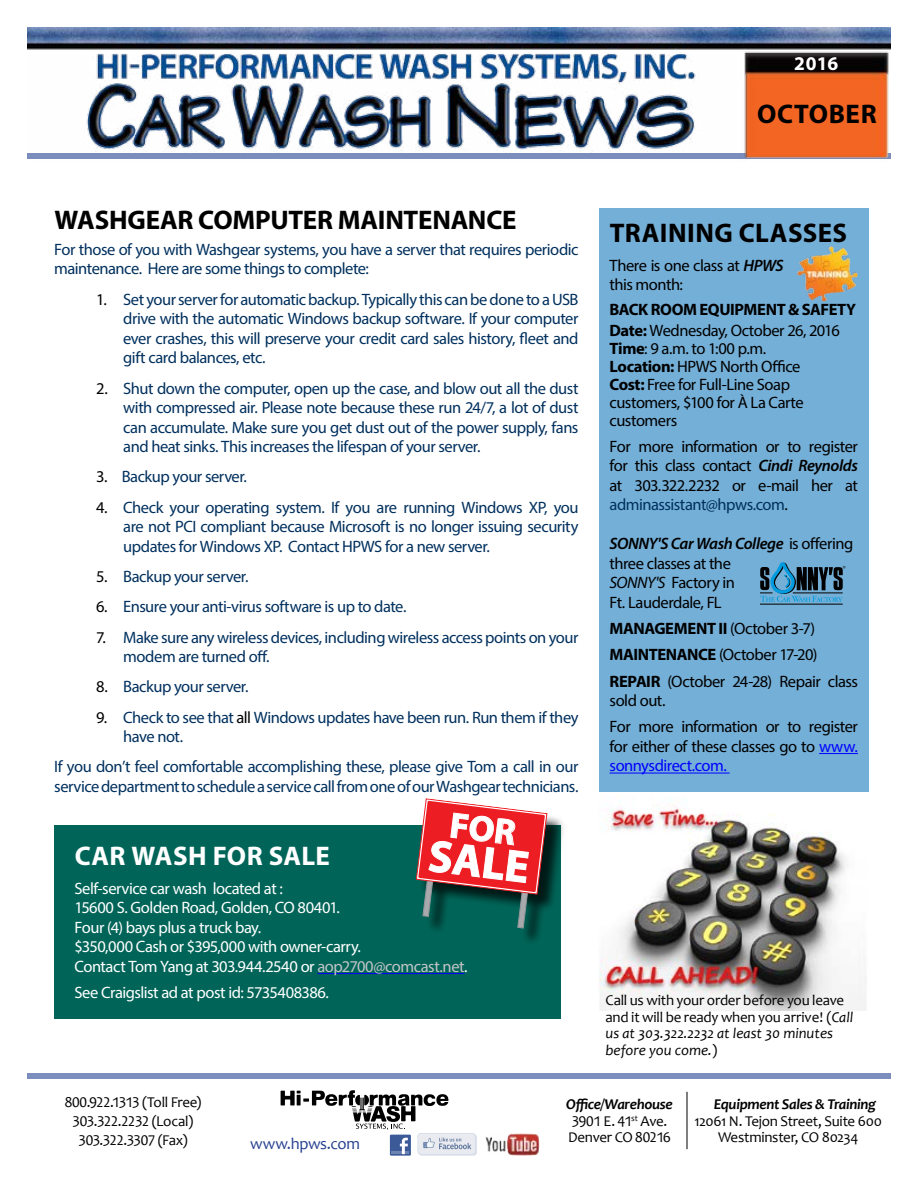
<style>
.page{position:relative;width:918px;height:1188px;background:#fff}
.page>*{position:absolute;margin:0;border:0;box-sizing:border-box;transform-origin:0 0}
.t1{font:700 45px "Myriad Pro";color:#fff}
.t2{font:700 27px "Myriad Pro";color:#000}
.t3{font:700 27px "Myriad Pro";letter-spacing:.01em;color:#fff}
.t4{font:700 27px "Myriad Pro";letter-spacing:.02em;color:#000}
.t5{font:700 19.5px "Myriad Pro";color:#fff}
.t6{font:16.5px/19.5px "Myriad Pro";letter-spacing:-.03em;color:#00305e}
.t7{font:16.5px/19.5px "Myriad Pro";letter-spacing:-.03em;color:#000}
.t8{font:16.5px/19.5px "Myriad Pro";letter-spacing:-.025em;color:#fff}
.t9{font:700 16.5px/20.7px "Myriad Pro";letter-spacing:-.025em;color:#000}
.t10{font:16.5px "Candara";letter-spacing:-.02em;color:#25408f}
.t11{font:15px/16.5px "Candara";letter-spacing:-.02em;color:#000;text-align:center}
.t12{font:italic 700 15px "Candara";letter-spacing:-.02em;color:#000}
.s1{color:#000}
.s2{color:#c2c4c6}
.s3{font-weight:600;font-style:italic}
.s4{font-weight:400}
.s5{font-weight:700}
.s6{color:#00305e}
.s7{font-style:italic}
.s8{color:#00f}
.s9{font-weight:700;font-style:italic}
</style>
<div class="page">
<hr style="left:687px;top:1092px;width:1px;height:57px;background:#000">
<img style="left:485px;top:1133px;width:54px;height:23px">
<svg style="left:281px;top:1090px;width:196px;height:66px"></svg>
<div style="left:27px;top:1073px;width:864px;height:6px;background:#7c8ebe"></div>
<img style="left:27px;top:27px;width:864px;height:132px">
<div style="left:54px;top:825px;width:507px;height:193px;background:#006558"></div>
<hr style="left:317px;top:973px;width:147px;height:1px;background:#00f">
<div style="left:599px;top:208px;width:270px;height:584px;background:#74afd7"></div>
<hr style="left:819px;top:753px;width:39px;height:1px;background:#00f">
<hr style="left:610px;top:773px;width:120px;height:1px;background:#00f">
<div style="left:418px;top:801px;width:148px;height:146px;background:#000;opacity:.75"></div>
<img style="left:797px;top:246px;width:61px;height:55px">
<hr style="left:760px;top:604px;width:83px;height:1px;background:#000">
<svg style="left:760px;top:562px;width:85px;height:40px"></svg>
<img style="left:599px;top:796px;width:267px;height:215px">
<svg style="left:416px;top:798px;width:132px;height:130px"></svg>
<p class="t5" style="left:794px;top:51px;width:46px">2016</p>
<h2 class="t4" style="left:757px;top:96px;width:121px">OCTOBER</h2>
<h2 class="t2" style="left:55px;top:202px;width:464px">WASHGEAR COMPUTER MAINTENANCE</h2>
<p class="t6" style="left:54px;top:239px;width:526px">For those of you with Washgear systems, you have a server that requires periodic maintenance. Here are some things to complete:</p>
<p class="t6" style="left:123px;top:289px;width:457px;text-align:justify;text-indent:-27px"><span class="s1">1.</span> Set your server for automatic backup. Typically this can be done to a USB drive with the automatic Windows backup software. If your computer ever crashes, this will preserve your credit card sales history, fleet and gift card balances, etc.</p>
<p class="t6" style="left:123px;top:378px;width:457px;text-align:justify;text-indent:-27px"><span class="s1">2.</span> Shut down the computer, open up the case, and blow out all the dust with compressed air. Please note because these run 24/7, a lot of dust can accumulate. Make sure you get dust out of the power supply, fans and heat sinks. This increases the lifespan of your server.</p>
<p class="t6" style="left:96px;top:467px;width:152px"><span class="s1">3.</span> Backup your server.</p>
<p class="t6" style="left:123px;top:497px;width:457px;text-align:justify;text-indent:-27px"><span class="s1">4.</span> Check your operating system. If you are running Windows XP, you are not PCI compliant because Microsoft is no longer issuing security updates for Windows XP. Contact HPWS for a new server.</p>
<p class="t6" style="left:96px;top:566px;width:154px"><span class="s1">5.</span> Backup your server.</p>
<p class="t6" style="left:96px;top:597px;width:312px"><span class="s1">6.</span> Ensure your anti-virus software is up to date.</p>
<p class="t6" style="left:123px;top:627px;width:457px;text-indent:-27px"><span class="s1">7.</span> Make sure any wireless devices, including wireless access points on your modem are turned off.</p>
<p class="t6" style="left:96px;top:677px;width:154px"><span class="s1">8.</span> Backup your server.</p>
<p class="t6" style="left:123px;top:707px;width:457px;text-indent:-27px"><span class="s1">9.</span> Check to see that <span class="s1">all</span> Windows updates have been run. Run them if they have not.</p>
<p class="t6" style="left:54px;top:757px;width:526px">If you don’t feel comfortable accomplishing these, please give Tom a call in our service department to schedule a service call from one of our Washgear technicians.</p>
<h1 class="t1" style="left:432px;top:826px;width:102px;rotate:7deg">SALE</h1>
<h2 class="t3" style="left:75px;top:839px;width:257px">CAR WASH FOR SALE</h2>
<p class="t8" style="left:75px;top:878px;width:395px">Self-service car wash located at :<br>15600 S. Golden Road, Golden, CO 80401.<br>Four (4) bays plus a truck bay.<br>$350,000 Cash or $395,000 with owner-carry.<br>Contact Tom Yang at 303.944.2540 or <span class="s2">aop2700@comcast.net</span>.</p>
<p class="t8" style="left:75px;top:983px;width:256px">See Craigslist ad at post id: 5735408386.</p>
<h2 class="t2" style="left:610px;top:215px;width:239px">TRAINING CLASSES</h2>
<p class="t7" style="left:610px;top:255px;width:175px">There is one class at <span class="s3">HPWS </span>this month:</p>
<p class="t9" style="left:610px;top:298px;width:248px">BACK ROOM EQUIPMENT &amp; SAFETY<br>Date: <span class="s4">Wednesday, October 26, 2016</span></p>
<p class="t7" style="left:610px;top:339px;width:196px;line-height:18px"><span class="s5">Time</span>: 9 a.m. to 1:00 p.m.<br><span class="s5">Location:</span> HPWS North Office<br><span class="s5">Cost:</span> Free for Full-Line Soap customers, $100 for À La Carte customers</p>
<p class="t7" style="left:610px;top:436px;width:250px;text-align:justify">For more information or to register for this class contact <span class="s3">Cindi Reynolds </span>at 303.322.2232 or e-mail her at <span class="s6">adminassistant@hpws.com</span>.</p>
<p class="t7" style="left:610px;top:534px;width:245px"><span class="s3">SONNY'S Car Wash College</span> is offering three classes at the<br><span class="s7">SONNY'S</span> Factory in<br>Ft. Lauderdale, FL</p>
<p class="t7" style="left:610px;top:615px;width:250px;line-height:26.2px"><span class="s5">MANAGEMENT II</span> (October 3-7)<br><span class="s5">MAINTENANCE</span> (October 17-20)<br><span class="s5">REPAIR</span> (October 24-28) Repair class</p>
<p class="t7" style="left:610px;top:687px;width:250px;line-height:26.2px">sold out.<br>For more information or to register</p>
<p class="t7" style="left:610px;top:736px;width:250px">for either of these classes go to <span class="s8">www. sonnysdirect.com.</span></p>
<p class="t11" style="left:606px;top:992px;width:249px;text-align:left">Call us with your order before you leave and it will be ready when you arrive! (<span class="s7">Call us at 303.322.2232 at least 30 minutes before you come.</span>)</p>
<p class="t11" style="left:65px;top:1092px;width:138px;line-height:19.2px">800.922.1313 (Toll Free)<br>303.322.2232 (Local)<br>303.322.3307 (Fax)</p>
<p class="t11" style="left:566px;top:1096px;width:108px;text-align:left"><span class="s9">Office/Warehouse<br></span>3901 E. 41<sup>st</sup> Ave.<br>Denver CO 80216</p>
<p class="t12" style="left:714px;top:1095px;width:164px">Equipment Sales &amp; Training</p>
<p class="t11" style="left:695px;top:1113px;width:189px">12061 N. Tejon Street, Suite 600<br>Westminster, CO 80234</p>
<p class="t10" style="left:250px;top:1133px;width:111px">www.hpws.com</p>
</div>
